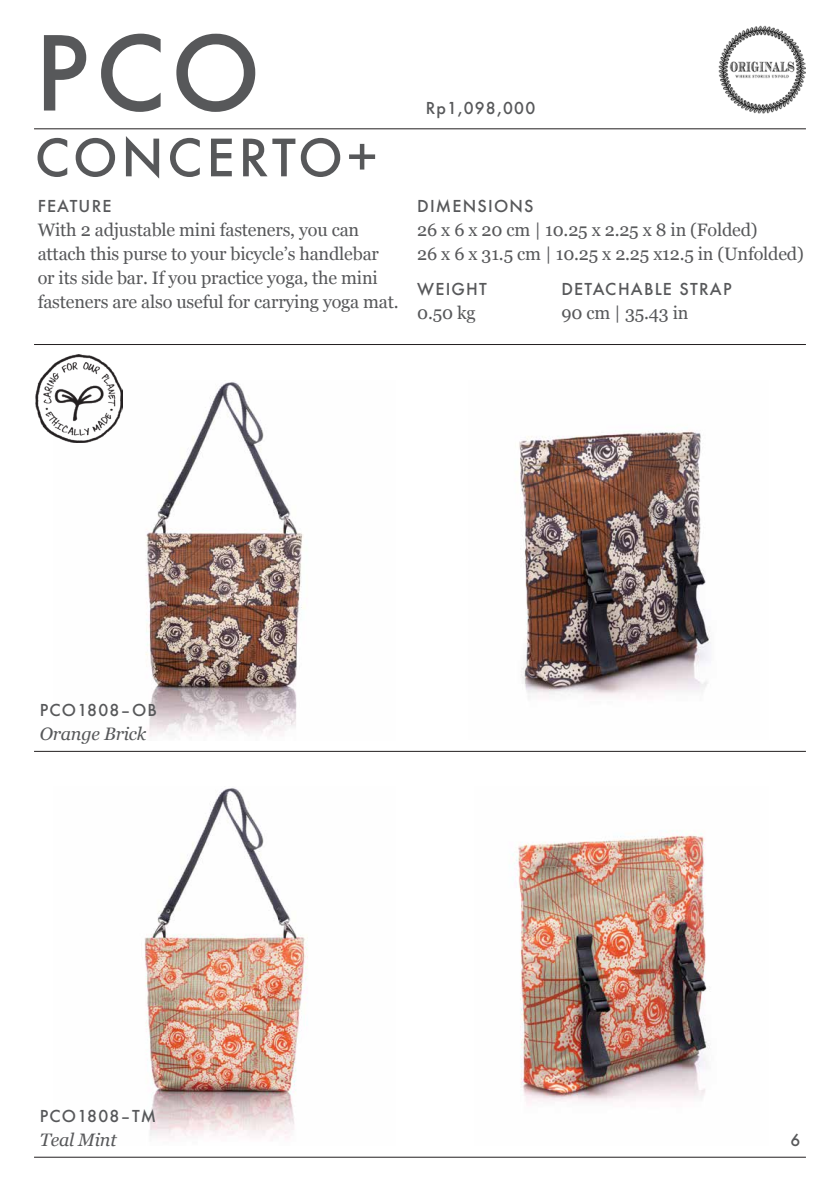
<style>
.page{position:relative;width:840px;height:1191px;background:#fff}
.page>*{position:absolute;margin:0;border:0;box-sizing:border-box;transform-origin:0 0}
.t1{font:500 100px "Futura";color:#57585a}
.t2{font:500 50px "Futura";letter-spacing:.075em;color:#57585a}
.FW15__BODY_TECHNICAL{font:18px/24px "Georgia";letter-spacing:-.01em;color:#57585a}
.FW15__BODY_TECHNICAL-2{font:italic 18px "Georgia";letter-spacing:-.01em;color:#57585a}
.FW15__BODY_TECHNICAL-3{font:500 16px "Futura";letter-spacing:.075em;color:#57585a}
</style>
<div class="page">
<img style="left:122px;top:382px;width:183px;height:355px">
<img style="left:144px;top:788px;width:164px;height:350px">
<img style="left:519px;top:430px;width:192px;height:267px">
<img style="left:512px;top:831px;width:198px;height:273px">
<hr style="left:34px;top:128px;width:771px;height:1px;background:#231f20">
<hr style="left:34px;top:751px;width:771px;height:1px;background:#231f20">
<hr style="left:34px;top:344px;width:771px;height:1px;background:#231f20">
<hr style="left:34px;top:1156px;width:771px;height:1px;background:#231f20">
<img style="left:36px;top:355px;width:86px;height:88px">
<img style="left:718px;top:26px;width:87px;height:88px">
<p class="t1" style="left:35px;top:5px;width:227px">PCO</p>
<p class="t2" style="left:35px;top:123px;width:344px">CONCERTO+</p>
<p class="FW15__BODY_TECHNICAL-3" style="left:38px;top:195px;width:75px">FEATURE</p>
<p class="FW15__BODY_TECHNICAL" style="left:38px;top:217px;width:362px">With 2 adjustable mini fasteners, you can attach this purse to your bicycle’s handlebar or its side bar. If you practice yoga, the mini fasteners are also useful for carrying yoga mat.</p>
<p class="FW15__BODY_TECHNICAL-3" style="left:425px;top:97px;width:111px">Rp1,098,000</p>
<p class="FW15__BODY_TECHNICAL-3" style="left:417px;top:195px;width:118px">DIMENSIONS</p>
<p class="FW15__BODY_TECHNICAL" style="left:417px;top:217px;width:388px">26 x 6 x 20 cm | 10.25 x 2.25 x 8 in (Folded)<br>26 x 6 x 31.5 cm | 10.25 x 2.25 x12.5 in (Unfolded)</p>
<p class="FW15__BODY_TECHNICAL-3" style="left:417px;top:278px;width:71px">WEIGHT</p>
<p class="FW15__BODY_TECHNICAL-3" style="left:561px;top:278px;width:172px">DETACHABLE STRAP</p>
<p class="FW15__BODY_TECHNICAL" style="left:417px;top:300px;width:60px">0.50 kg</p>
<p class="FW15__BODY_TECHNICAL" style="left:561px;top:300px;width:128px">90 cm | 35.43 in</p>
<p class="FW15__BODY_TECHNICAL-3" style="left:40px;top:699px;width:119px">PCO1808–OB</p>
<p class="FW15__BODY_TECHNICAL-2" style="left:40px;top:720px;width:108px">Orange Brick</p>
<p class="FW15__BODY_TECHNICAL-3" style="left:40px;top:1104px;width:118px">PCO1808–TM</p>
<p class="FW15__BODY_TECHNICAL-2" style="left:40px;top:1126px;width:78px">Teal Mint</p>
<p class="FW15__BODY_TECHNICAL-3" style="left:789px;top:1128px;width:11px">6</p>
</div>
